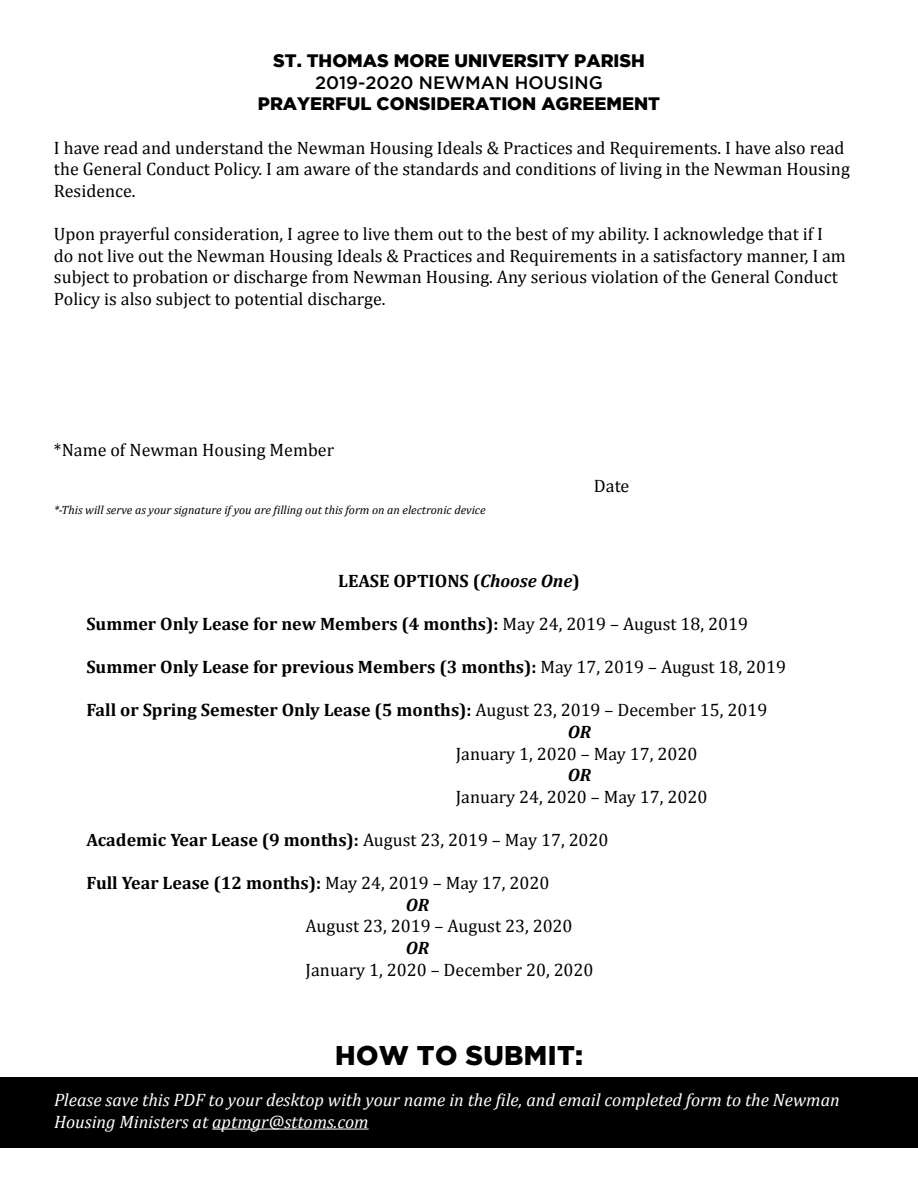
<style>
.page{position:relative;width:918px;height:1188px;background:#fff}
.page>*{position:absolute;margin:0;border:0;box-sizing:border-box;transform-origin:0 0}
.t1{font:900 27px "Gotham";letter-spacing:.015em;color:#000}
.t2{font:18px/21.6px "Cambria";color:#000}
.t3{font:700 18px/21.6px "Cambria";color:#000}
.t4{font:italic 18px/21.6px "Cambria";color:#fff}
.t5{font:900 18px "Gotham";color:#000}
.t6{font:500 18px "Gotham";color:#000}
.t7{font:italic 700 18px "Cambria";color:#000}
.t8{font:italic 12px "Cambria";color:#000}
.s1{font-style:italic}
.s2{font-weight:400}
</style>
<div class="page">
<div style="left:0;top:1077px;width:918px;height:71px;background:#000"></div>
<hr style="left:212px;top:1129px;width:157px;height:1px;background:#fff">
<p class="t5" style="left:273px;top:50px;width:373px">ST. THOMAS MORE UNIVERSITY PARISH</p>
<p class="t6" style="left:315px;top:72px;width:289px">2019-2020 NEWMAN HOUSING</p>
<p class="t5" style="left:258px;top:94px;width:404px">PRAYERFUL CONSIDERATION AGREEMENT</p>
<p class="t2" style="left:54px;top:137px;width:797px">I have read and understand the Newman Housing Ideals &amp; Practices and Requirements. I have also read the General Conduct Policy. I am aware of the standards and conditions of living in the Newman Housing<br>Residence.</p>
<p class="t2" style="left:54px;top:223px;width:793px">Upon prayerful consideration, I agree to live them out to the best of my ability. I acknowledge that if I do not live out the Newman Housing Ideals &amp; Practices and Requirements in a satisfactory manner, I am subject to probation or discharge from Newman Housing. Any serious violation of the General Conduct Policy is also subject to potential discharge.</p>
<p class="t2" style="left:54px;top:439px;width:282px">*Name of Newman Housing Member</p>
<p class="t8" style="left:54px;top:501px;width:433px">*-This will serve as your signature if you are filling out this form on an electronic device</p>
<p class="t2" style="left:594px;top:475px;width:37px">Date</p>
<p class="t3" style="left:338px;top:569px;width:243px">LEASE OPTIONS (<span class="s1">Choose One</span>)</p>
<p class="t3" style="left:86px;top:612px;width:663px">Summer Only Lease for new Members (4 months): <span class="s2">May 24, 2019 – August 18, 2019</span></p>
<p class="t3" style="left:86px;top:656px;width:701px">Summer Only Lease for previous Members (3 months): <span class="s2">May 17, 2019 – August 18, 2019</span></p>
<p class="t3" style="left:568px;top:699px;width:201px;text-indent:-481px">Fall or Spring Semester Only Lease (5 months): <span class="s2">August 23, 2019 – December 15, 2019<br></span><span class="s1">OR</span></p>
<p class="t2" style="left:456px;top:743px;width:243px">January 1, 2020 – May 17, 2020</p>
<p class="t7" style="left:568px;top:762px;width:25px">OR</p>
<p class="t2" style="left:456px;top:786px;width:253px">January 24, 2020 – May 17, 2020</p>
<p class="t3" style="left:86px;top:828px;width:524px">Academic Year Lease (9 months): <span class="s2">August 23, 2019 – May 17, 2020</span></p>
<p class="t3" style="left:406px;top:872px;width:145px;text-indent:-319px">Full Year Lease (12 months): <span class="s2">May 24, 2019 – May 17, 2020<br></span><span class="s1">OR</span></p>
<p class="t2" style="left:306px;top:915px;width:268px">August 23, 2019 – August 23, 2020</p>
<p class="t7" style="left:406px;top:935px;width:25px">OR</p>
<p class="t2" style="left:306px;top:959px;width:289px">January 1, 2020 – December 20, 2020</p>
<h1 class="t1" style="left:335px;top:1040px;width:249px">HOW TO SUBMIT:</h1>
<p class="t4" style="left:54px;top:1089px;width:787px">Please save this PDF to your desktop with your name in the file, and email completed form to the Newman<br>Housing Ministers at aptmgr@sttoms.com</p>
</div>
